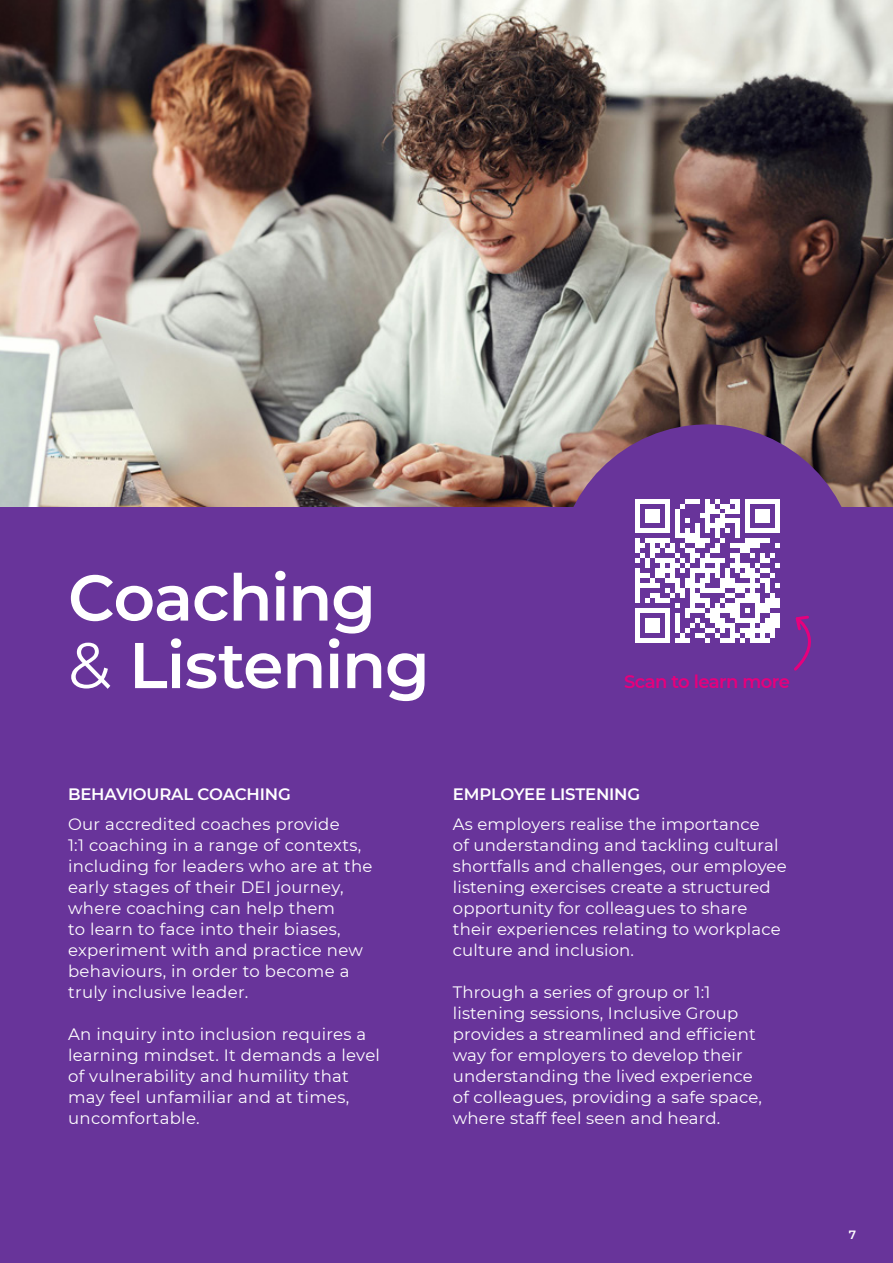
<style>
.page{position:relative;width:893px;height:1263px;background:#68349a}
.page>*{position:absolute;margin:0;border:0;box-sizing:border-box;transform-origin:0 0}
.t1{font:600 64.5px/67.5px "Montserrat";letter-spacing:-.02em;color:#fff}
.t2{font:600 18px "Montserrat";letter-spacing:-.03em;color:#e6007d}
.t3{font:16.5px/21px "Montserrat";letter-spacing:.01em;color:#fff}
.t4{font:600 16.5px "Montserrat";letter-spacing:-.01em;color:#fff}
.t5{font:600 12px "Montserrat";color:#fff}
.s1{font-weight:400}
</style>
<div class="page">
<img style="left:0;top:0;width:893px;height:506px">
<div style="left:557px;top:424px;width:301px;height:301px;background:#68349a;border-radius:50%"></div>
<svg style="left:635px;top:499px;width:144px;height:144px"></svg>
<hr style="left:775px;top:598px;width:4px;height:10px;background:#fff">
<hr style="left:775px;top:613px;width:4px;height:15px;background:#fff">
<svg style="left:794px;top:615px;width:17px;height:56px"></svg>
<h1 class="t1" style="left:68px;top:561px;width:363px">Coaching <span class="s1">&amp;</span> Listening</h1>
<p class="t2" style="left:624px;top:669px;width:167px">Scan to learn more</p>
<p class="t4" style="left:68px;top:782px;width:224px">BEHAVIOURAL COACHING</p>
<p class="t3" style="left:68px;top:813px;width:306px">Our accredited coaches provide<br>1:1 coaching in a range of contexts, including for leaders who are at the early stages of their DEI journey, where coaching can help them<br>to learn to face into their biases, experiment with and practice new behaviours, in order to become a truly inclusive leader.</p>
<p class="t3" style="left:68px;top:1023px;width:314px">An inquiry into inclusion requires a learning mindset. It demands a level of vulnerability and humility that may feel unfamiliar and at times, uncomfortable.</p>
<p class="t4" style="left:453px;top:782px;width:189px">EMPLOYEE LISTENING</p>
<p class="t3" style="left:453px;top:813px;width:335px">As employers realise the importance<br>of understanding and tackling cultural shortfalls and challenges, our employee listening exercises create a structured opportunity for colleagues to share their experiences relating to workplace culture and inclusion.</p>
<p class="t3" style="left:453px;top:981px;width:311px">Through a series of group or 1:1 listening sessions, Inclusive Group provides a streamlined and efficient way for employers to develop their understanding the lived experience of colleagues, providing a safe space, where staff feel seen and heard.</p>
<p class="t5" style="left:849px;top:1226px;width:9px">7</p>
</div>
